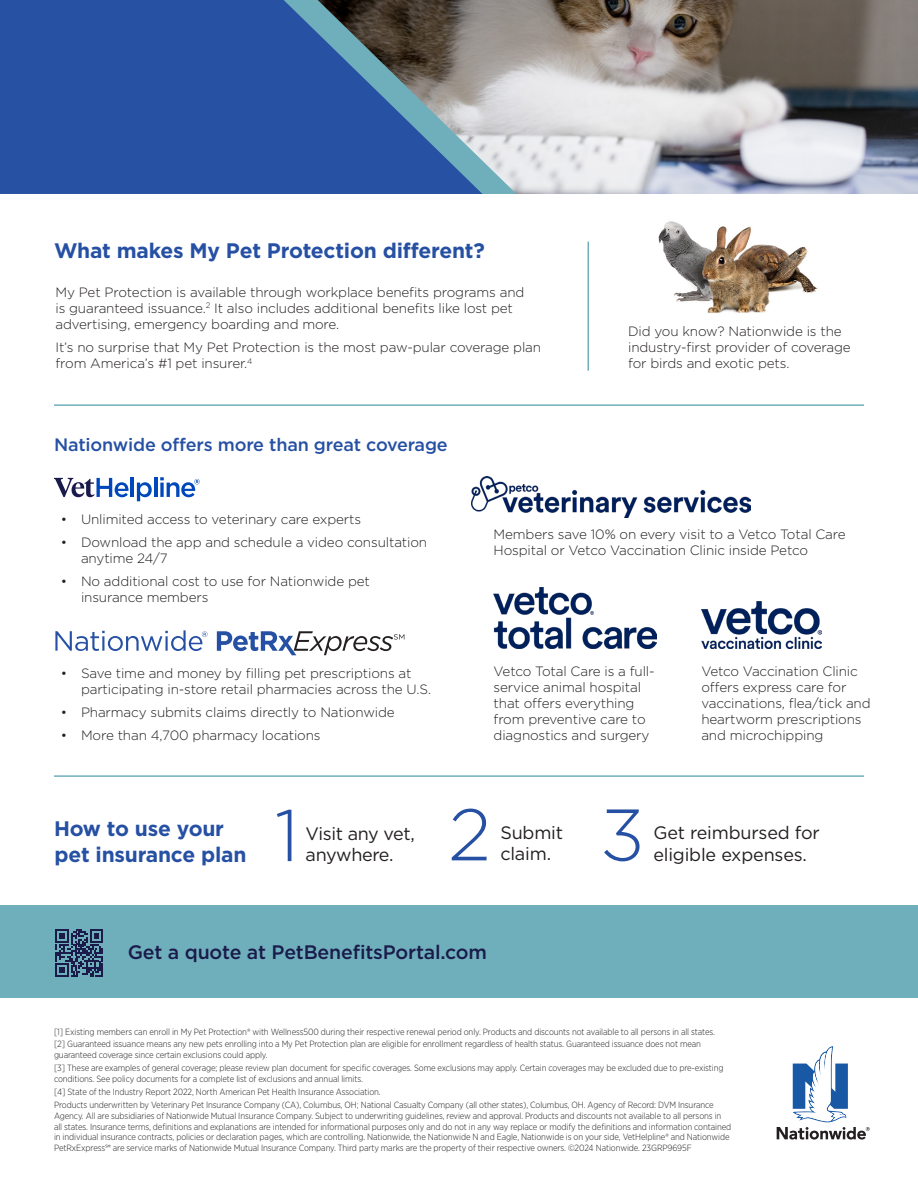
<style>
.page{position:relative;width:918px;height:1188px;background:#fff}
.page>*{position:absolute;margin:0;border:0;box-sizing:border-box;transform-origin:0 0}
.t1{font:300 72.9px "Gotham";color:#2650a3}
.t2{font:700 21px/25.2px "Gotham";letter-spacing:-.01em;color:#2650a3}
.t3{font:500 19.5px "Gotham";letter-spacing:-.01em;color:#1a1b4b}
.t4{font:18px "Gotham";letter-spacing:-.01em;color:#231f20}
.t5{font:500 18px "Gotham";letter-spacing:-.01em;color:#2650a3}
.t6{font:300 13.5px/16.2px "Gotham";letter-spacing:-.01em;color:#231f20}
.t7{font:300 9px/10.8px "Gotham Narrow";letter-spacing:-.01em;color:#231f20}
</style>
<div class="page">
<img style="left:515px;top:0;width:403px;height:194px">
<svg style="left:482px;top:0;width:33px;height:194px;background:#b8bcbd"></svg>
<svg style="left:0;top:0;width:482px;height:194px;background:#355898"></svg>
<hr style="left:54px;top:404px;width:810px;height:2px;background:#6fafbc">
<div style="left:0;top:905px;width:918px;height:93px;background:#6fafbc"></div>
<hr style="left:54px;top:775px;width:810px;height:2px;background:#6fafbc">
<svg style="left:54px;top:478px;width:75px;height:19px"></svg>
<hr style="left:131px;top:477px;width:3px;height:20px;background:#0047bb">
<svg style="left:137px;top:482px;width:15px;height:19px"></svg>
<hr style="left:154px;top:477px;width:3px;height:20px;background:#0047bb">
<svg style="left:160px;top:477px;width:40px;height:20px"></svg>
<svg style="left:217px;top:631px;width:187px;height:24px"></svg>
<svg style="left:55px;top:630px;width:153px;height:21px"></svg>
<img style="left:471px;top:477px;width:279px;height:41px">
<img style="left:494px;top:587px;width:162px;height:62px">
<img style="left:701px;top:602px;width:120px;height:47px">
<svg style="left:777px;top:1046px;width:93px;height:94px"></svg>
<svg style="left:55px;top:929px;width:48px;height:48px"></svg>
<hr style="left:588px;top:242px;width:1px;height:129px;background:#6fafbc">
<img style="left:658px;top:221px;width:160px;height:92px">
<p class="t2" style="left:54px;top:238px;width:432px">What makes My Pet Protection different?</p>
<p class="t6" style="left:56px;top:283px;width:470px">My Pet Protection is available through workplace benefits programs and is guaranteed issuance.<sup>2</sup> It also includes additional benefits like lost pet advertising, emergency boarding and more.</p>
<p class="t6" style="left:56px;top:339px;width:487px">It’s no surprise that My Pet Protection is the most paw-pular coverage plan from America’s #1 pet insurer.<sup>4</sup></p>
<p class="t5" style="left:54px;top:433px;width:395px">Nationwide offers more than great coverage</p>
<p class="t6" style="left:628px;top:323px;width:224px">Did you know? Nationwide is the industry-first provider of coverage for birds and exotic pets.</p>
<p class="t6" style="left:61px;top:511px;width:302px">• Unlimited access to veterinary care experts</p>
<p class="t6" style="left:81px;top:534px;width:348px;text-indent:-20px">• Download the app and schedule a video consultation anytime 24/7</p>
<p class="t6" style="left:81px;top:573px;width:290px;text-indent:-20px">• No additional cost to use for Nationwide pet insurance members</p>
<p class="t6" style="left:81px;top:664px;width:352px;text-indent:-20px">• Save time and money by filling pet prescriptions at participating in-store retail pharmacies across the U.S.</p>
<p class="t6" style="left:61px;top:704px;width:336px">• Pharmacy submits claims directly to Nationwide</p>
<p class="t6" style="left:61px;top:727px;width:261px">• More than 4,700 pharmacy locations</p>
<p class="t6" style="left:494px;top:525px;width:354px">Members save 10% on every visit to a Vetco Total Care<br>Hospital or Vetco Vaccination Clinic inside Petco</p>
<p class="t6" style="left:494px;top:662px;width:163px">Vetco Total Care is a full&shy;service animal hospital that offers everything from preventive care to diagnostics and surgery</p>
<p class="t6" style="left:701px;top:662px;width:171px">Vetco Vaccination Clinic offers express care for vaccinations, flea/tick and heartworm prescriptions and microchipping</p>
<p class="t2" style="left:54px;top:816px;width:194px">How to use your pet insurance plan</p>
<p class="t1" style="left:275px;top:789px;width:26px">1</p>
<p class="t4" style="left:306px;top:822px;width:111px">Visit any vet,</p>
<p class="t4" style="left:306px;top:843px;width:89px">anywhere.</p>
<p class="t1" style="left:448px;top:789px;width:45px">2</p>
<p class="t4" style="left:500px;top:821px;width:64px">Submit</p>
<p class="t4" style="left:500px;top:843px;width:52px">claim.</p>
<p class="t1" style="left:600px;top:789px;width:46px">3</p>
<p class="t4" style="left:653px;top:821px;width:168px">Get reimbursed for</p>
<p class="t4" style="left:653px;top:843px;width:155px">eligible expenses.</p>
<p class="t3" style="left:128px;top:939px;width:361px">Get a quote at PetBenefitsPortal.com</p>
<p class="t7" style="left:54px;top:1026px;width:663px">[1] Existing members can enroll in My Pet Protection® with Wellness500 during their respective renewal period only. Products and discounts not available to all persons in all states.</p>
<p class="t7" style="left:54px;top:1039px;width:649px">[2] Guaranteed issuance means any new pets enrolling into a My Pet Protection plan are eligible for enrollment regardless of health status. Guaranteed issuance does not mean guaranteed coverage since certain exclusions could apply.</p>
<p class="t7" style="left:54px;top:1062px;width:671px">[3] These are examples of general coverage; please review plan document for specific coverages. Some exclusions may apply. Certain coverages may be excluded due to pre-existing conditions. See policy documents for a complete list of exclusions and annual limits.</p>
<p class="t7" style="left:54px;top:1086px;width:328px">[4] State of the Industry Report 2022, North American Pet Health Insurance Association.</p>
<p class="t7" style="left:54px;top:1099px;width:679px">Products underwritten by Veterinary Pet Insurance Company (CA), Columbus, OH; National Casualty Company (all other states), Columbus, OH. Agency of Record: DVM Insurance Agency. All are subsidiaries of Nationwide Mutual Insurance Company. Subject to underwriting guidelines, review and approval. Products and discounts not available to all persons in all states. Insurance terms, definitions and explanations are intended for informational purposes only and do not in any way replace or modify the definitions and information contained in individual insurance contracts, policies or declaration pages, which are controlling. Nationwide, the Nationwide N and Eagle, Nationwide is on your side, VetHelpline® and Nationwide PetRxExpress℠ are service marks of Nationwide Mutual Insurance Company. Third party marks are the property of their respective owners. ©2024 Nationwide. 23GRP9695F</p>
</div>
